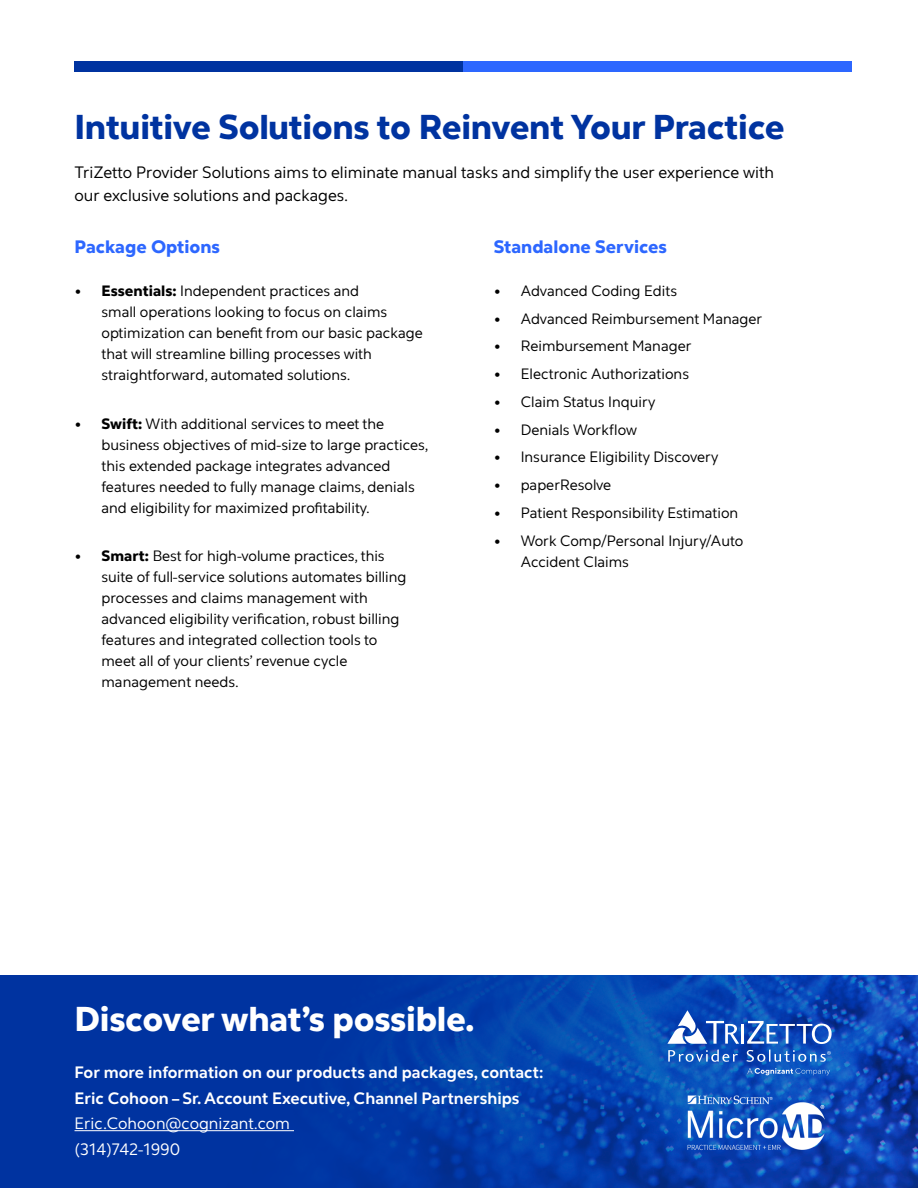
<style>
.page{position:relative;width:918px;height:1188px;background:#fff}
.page>*{position:absolute;margin:0;border:0;box-sizing:border-box;transform-origin:0 0}
.t1{font:800 34.5px "Cognizant Sans";letter-spacing:-.01em;color:#0033a0}
.t2{font:800 34.5px "Cognizant Sans";letter-spacing:-.01em;color:#fff}
.t3{font:800 18px "Cognizant Sans";color:#2d67ff}
.t4{font:16.5px/22.5px "Cognizant Sans";color:#000}
.t5{font:700 16.5px/25.5px "Cognizant Sans";color:#fff}
.t6{font:16.5px/25.5px "Cognizant Sans";color:#fff}
.t7{font:15px/21px "Cognizant Sans";color:#000}
.s1{font-weight:800}
</style>
<div class="page">
<img style="left:0;top:975px;width:918px;height:213px">
<hr style="left:75px;top:1130px;width:219px;height:1px;background:#fff">
<hr style="left:741px;top:1024px;width:3px;height:20px;background:#fff">
<svg style="left:667px;top:1010px;width:72px;height:52px"></svg>
<svg style="left:746px;top:1021px;width:86px;height:41px;background:#3f71c6"></svg>
<svg style="left:747px;top:1068px;width:83px;height:7px"></svg>
<div style="left:75px;top:62px;width:777px;height:10px;background:#2d67ff"></div>
<div style="left:75px;top:62px;width:388px;height:10px;background:#0033a0"></div>
<img style="left:686px;top:1093px;width:140px;height:60px">
<h1 class="t1" style="left:75px;top:104px;width:712px">Intuitive Solutions to Reinvent Your Practice</h1>
<p class="t4" style="left:75px;top:162px;width:701px">TriZetto Provider Solutions aims to eliminate manual tasks and simplify the user experience with our exclusive solutions and packages.</p>
<p class="t3" style="left:75px;top:235px;width:147px">Package Options</p>
<p class="t7" style="left:102px;top:280px;width:323px;text-indent:-27px"><span class="s1">• Essentials:</span> Independent practices and<br>small operations looking to focus on claims optimization can benefit from our basic package that will streamline billing processes with straightforward, automated solutions.</p>
<p class="t7" style="left:102px;top:413px;width:329px;text-indent:-27px"><span class="s1">• Swift:</span> With additional services to meet the business objectives of mid-size to large practices, this extended package integrates advanced features needed to fully manage claims, denials and eligibility for maximized profitability.</p>
<p class="t7" style="left:102px;top:546px;width:307px;text-indent:-27px"><span class="s1">• Smart:</span> Best for high-volume practices, this suite of full-service solutions automates billing processes and claims management with advanced eligibility verification, robust billing features and integrated collection tools to meet all of your clients’ revenue cycle management needs.</p>
<p class="t3" style="left:494px;top:235px;width:175px">Standalone Services</p>
<p class="t7" style="left:494px;top:280px;width:185px">• Advanced Coding Edits</p>
<p class="t7" style="left:494px;top:308px;width:270px">• Advanced Reimbursement Manager</p>
<p class="t7" style="left:494px;top:336px;width:199px">• Reimbursement Manager</p>
<p class="t7" style="left:494px;top:364px;width:197px">• Electronic Authorizations</p>
<p class="t7" style="left:494px;top:391px;width:163px">• Claim Status Inquiry</p>
<p class="t7" style="left:494px;top:419px;width:145px">• Denials Workflow</p>
<p class="t7" style="left:494px;top:447px;width:226px">• Insurance Eligibility Discovery</p>
<p class="t7" style="left:494px;top:475px;width:119px">• paperResolve</p>
<p class="t7" style="left:494px;top:502px;width:246px">• Patient Responsibility Estimation</p>
<p class="t7" style="left:521px;top:530px;width:224px;text-indent:-27px">• Work Comp/Personal Injury/Auto<br>Accident Claims</p>
<h1 class="t2" style="left:75px;top:995px;width:402px">Discover what’s possible.</h1>
<p class="t5" style="left:75px;top:1060px;width:470px">For more information on our products and packages, contact:<br>Eric Cohoon – Sr. Account Executive, Channel Partnerships</p>
<p class="t6" style="left:75px;top:1111px;width:217px">Eric.Cohoon@cognizant.com (314)742-1990</p>
</div>
